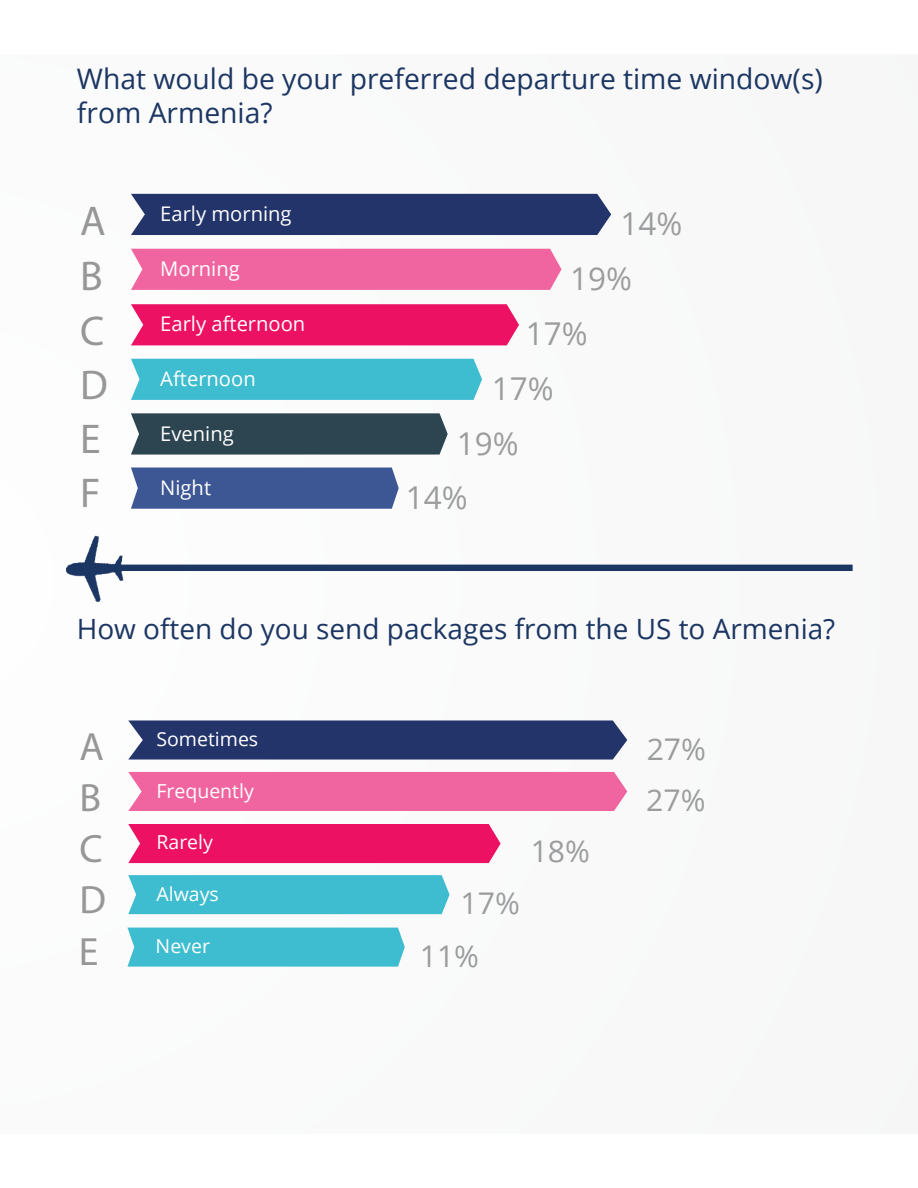
<style>
.page{position:relative;width:918px;height:1188px;background:#fff}
.page>*{position:absolute;margin:0;border:0;box-sizing:border-box;transform-origin:0 0}
.t1{font:41.7px/54.4px "Bebas";color:#989798}
.t2{font:39.6px/51.2px "Bebas";color:#989798}
.t3{font:31.5px/54.9px "Open Sans";color:#9b9c9d}
.t4{font:29.85px/51.4px "Open Sans";color:#9b9c9d}
.t5{font:28.2px/33.5px "Open Sans";color:#1c3663}
.t6{font:27.9px "Open Sans";color:#1c3663}
.t7{font:20.25px "Open Sans";color:#fff}
.t8{font:19.35px "Open Sans";color:#fff}
</style>
<div class="page">
<div style="left:0;top:54px;width:918px;height:1080px;background:#f9f9f9"></div>
<div style="left:131px;top:249px;width:431px;height:41px;background:#f0659f"></div>
<div style="left:131px;top:304px;width:388px;height:41px;background:#ed1163"></div>
<div style="left:131px;top:359px;width:351px;height:41px;background:#3ebdd0"></div>
<svg style="left:131px;top:413px;width:317px;height:42px;background:#354d58"></svg>
<div style="left:131px;top:194px;width:480px;height:41px;background:#23346b"></div>
<div style="left:131px;top:468px;width:268px;height:41px;background:#3d5694"></div>
<img style="left:66px;top:535px;width:787px;height:67px">
<div style="left:128px;top:772px;width:499px;height:39px;background:#f0659f"></div>
<div style="left:128px;top:824px;width:373px;height:39px;background:#ed1163"></div>
<div style="left:128px;top:875px;width:322px;height:39px;background:#3ebdd0"></div>
<svg style="left:128px;top:720px;width:499px;height:40px;background:#2e3e72"></svg>
<div style="left:127px;top:928px;width:278px;height:39px;background:#3ebdd0"></div>
<p class="t5" style="left:77px;top:62px;width:747px">What would be your preferred departure time window(s) from Armenia?</p>
<p class="t1" style="left:80px;top:193px;width:29px">A<br>B<br>C<br>D<br>E</p>
<p class="t7" style="left:160px;top:200px;width:133px">Early morning</p>
<p class="t7" style="left:160px;top:255px;width:81px">Morning</p>
<p class="t7" style="left:160px;top:310px;width:147px">Early afternoon</p>
<p class="t7" style="left:160px;top:364px;width:97px">Afternoon</p>
<p class="t7" style="left:160px;top:419px;width:75px">Evening</p>
<p class="t3" style="left:570px;top:195px;width:114px;text-indent:50px">14%<br>19%</p>
<p class="t3" style="left:526px;top:305px;width:63px">17%</p>
<p class="t3" style="left:457px;top:360px;width:99px;text-indent:35px">17%<br>19%</p>
<p class="t1" style="left:80px;top:465px;width:22px">F</p>
<p class="t3" style="left:406px;top:469px;width:63px">14%</p>
<p class="t7" style="left:160px;top:473px;width:52px">Night</p>
<p class="t6" style="left:77px;top:609px;width:760px">How often do you send packages from the US to Armenia?</p>
<p class="t2" style="left:80px;top:720px;width:28px">A<br>B<br>C<br>D</p>
<p class="t8" style="left:156px;top:726px;width:103px">Sometimes</p>
<p class="t8" style="left:156px;top:777px;width:99px">Frequently</p>
<p class="t8" style="left:156px;top:829px;width:58px">Rarely</p>
<p class="t8" style="left:156px;top:880px;width:64px">Always</p>
<p class="t4" style="left:461px;top:877px;width:61px">17%</p>
<p class="t2" style="left:79px;top:926px;width:21px">E</p>
<p class="t4" style="left:420px;top:929px;width:61px">11%</p>
<p class="t8" style="left:156px;top:933px;width:56px">Never</p>
<p class="t4" style="left:531px;top:825px;width:61px">18%</p>
<p class="t4" style="left:646px;top:722px;width:61px">27%<br>27%</p>
</div>
